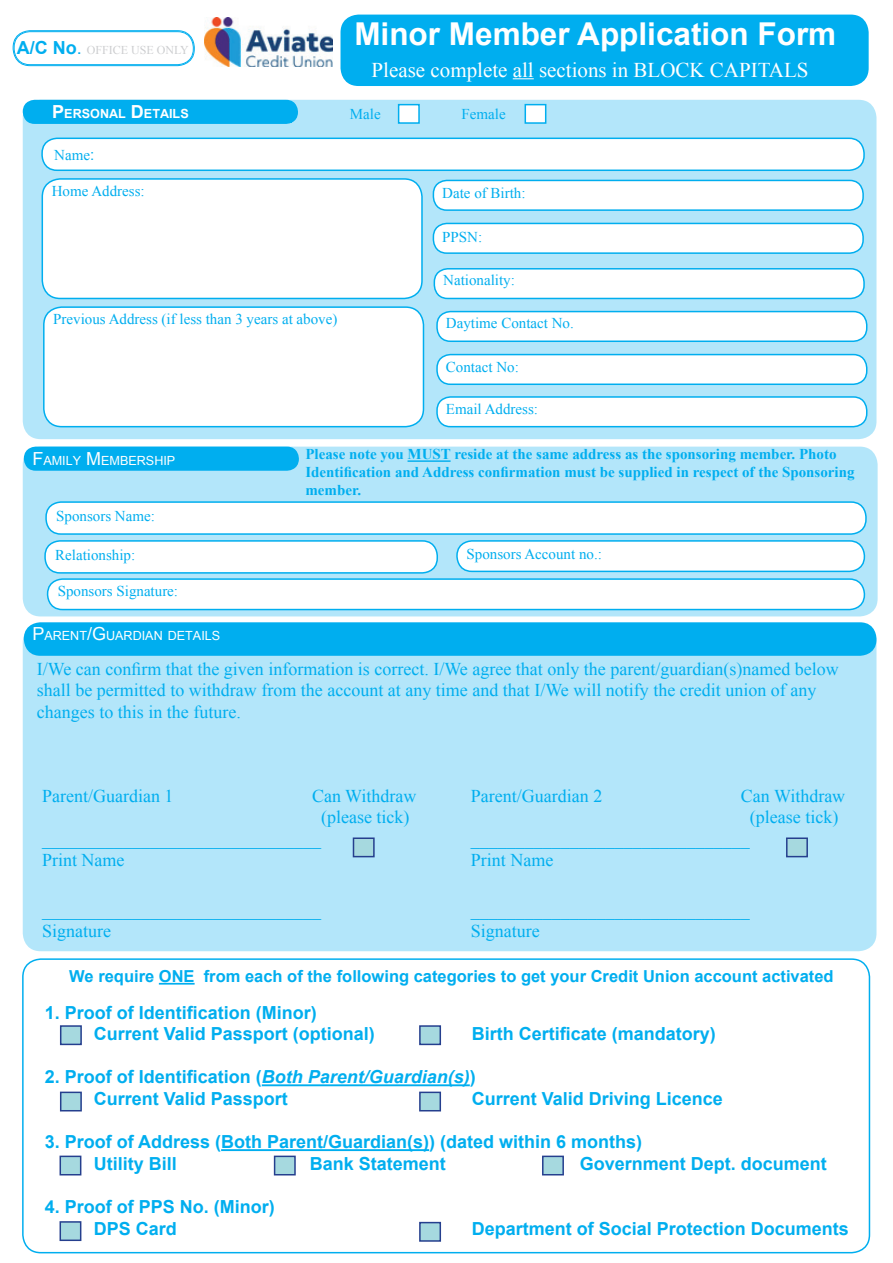
<style>
.page{position:relative;width:893px;height:1263px;background:#fff}
.page>*{position:absolute;margin:0;border:0;box-sizing:border-box;transform-origin:0 0}
.t1{font:700 31.5px "Arial";color:#fff}
.t2{font:21px "Times New Roman";color:#fff}
.t3{font:18px/21.6px "Times New Roman";color:#00aeef}
.t4{font:700 18px/21.6px "Arial";color:#00aeef}
.t5{font:700 16.5px "Arial";color:#00aeef}
.t6{font:15px "Times New Roman";color:#00aeef}
.t7{font:700 15px/18px "Times New Roman";color:#00aeef}
.t8{font:12.6px "Arial";color:#fff}
.t9{font:700 12.6px "Arial";color:#fff}
.t10{font:12px "Times New Roman";color:#cdced0}
.s1{font-family:"Arial";font-weight:700;font-size:18px;color:#00aeef}
.s2{font-family:"Arial";font-size:18px;color:#00aeef}
.s3{font-size:18px}
.s4{font-family:"Arial"}
.s5{font-style:italic}
</style>
<div class="page">
<div style="left:23px;top:625px;width:853px;height:326px;background:#b3e6fa;border-radius:18px"></div>
<div style="left:340px;top:15px;width:529px;height:71px;background:#00aeef;border-radius:18px"></div>
<svg style="left:513px;top:78px;width:21px;height:1px"></svg>
<div style="left:23px;top:447px;width:855px;height:169px;background:#b3e6fa;border-radius:18px"></div>
<div style="left:24px;top:447px;width:275px;height:24px;background:#00aeef;border-radius:12px"></div>
<div style="left:24px;top:622px;width:852px;height:34px;background:#00aeef;border-radius:17px"></div>
<div style="left:46px;top:502px;width:820px;height:32px;background:#fff;border-radius:15px"></div>
<div style="left:45px;top:501px;width:822px;height:34px;border:2px solid #00aeef;border-radius:15px"></div>
<div style="left:45px;top:541px;width:392px;height:32px;background:#fff;border-radius:15px"></div>
<div style="left:44px;top:540px;width:394px;height:34px;border:2px solid #00aeef;border-radius:15px"></div>
<div style="left:48px;top:579px;width:816px;height:30px;background:#fff;border-radius:15px"></div>
<div style="left:47px;top:578px;width:818px;height:32px;border:2px solid #00aeef;border-radius:15px"></div>
<div style="left:457px;top:541px;width:407px;height:30px;background:#fff;border-radius:15px"></div>
<div style="left:456px;top:540px;width:409px;height:32px;border:2px solid #00aeef;border-radius:15px"></div>
<hr style="left:408px;top:460px;width:43px;height:2px;background:#00aeef">
<div style="left:23px;top:100px;width:853px;height:339px;background:#b3e6fa;border-radius:18px"></div>
<div style="left:23px;top:100px;width:275px;height:24px;background:#00aeef;border-radius:12px"></div>
<div style="left:42px;top:138px;width:822px;height:32px;background:#fff;border-radius:15px"></div>
<div style="left:41px;top:138px;width:824px;height:33px;border:2px solid #00aeef;border-radius:15px"></div>
<div style="left:42px;top:179px;width:380px;height:119px;background:#fff;border-radius:18px"></div>
<div style="left:42px;top:178px;width:381px;height:121px;border:2px solid #00aeef;border-radius:18px"></div>
<div style="left:44px;top:307px;width:379px;height:120px;background:#fff;border-radius:18px"></div>
<div style="left:43px;top:306px;width:381px;height:121px;border:2px solid #00aeef;border-radius:18px"></div>
<div style="left:433px;top:180px;width:430px;height:30px;background:#fff;border-radius:14px"></div>
<div style="left:433px;top:180px;width:431px;height:31px;border:2px solid #00aeef;border-radius:14px"></div>
<div style="left:433px;top:223px;width:430px;height:30px;background:#fff;border-radius:14px"></div>
<div style="left:433px;top:223px;width:431px;height:31px;border:2px solid #00aeef;border-radius:14px"></div>
<div style="left:434px;top:269px;width:430px;height:29px;background:#fff;border-radius:14px"></div>
<div style="left:434px;top:268px;width:431px;height:31px;border:2px solid #00aeef;border-radius:14px"></div>
<div style="left:437px;top:312px;width:430px;height:29px;background:#fff;border-radius:14px"></div>
<div style="left:436px;top:311px;width:431px;height:31px;border:2px solid #00aeef;border-radius:14px"></div>
<div style="left:437px;top:355px;width:430px;height:29px;background:#fff;border-radius:14px"></div>
<div style="left:436px;top:354px;width:431px;height:31px;border:2px solid #00aeef;border-radius:14px"></div>
<div style="left:437px;top:397px;width:430px;height:30px;background:#fff;border-radius:14px"></div>
<div style="left:436px;top:396px;width:431px;height:31px;border:2px solid #00aeef;border-radius:14px"></div>
<div style="left:398px;top:104px;width:22px;height:20px;background:#fff;border:2px solid #00aeef"></div>
<div style="left:525px;top:104px;width:21px;height:20px;background:#fff;border:2px solid #00aeef"></div>
<div style="left:353px;top:837px;width:22px;height:20px;background:#a6d9df;border:2px solid #253f8e"></div>
<div style="left:22px;top:958px;width:848px;height:295px;border:2px solid #00aeef;border-radius:18px"></div>
<hr style="left:159px;top:983px;width:36px;height:1px;background:#00aeef">
<hr style="left:262px;top:1084px;width:208px;height:2px;background:#00aeef">
<hr style="left:221px;top:1149px;width:208px;height:2px;background:#00aeef">
<div style="left:60px;top:1025px;width:22px;height:20px;background:#a6d9df;border:2px solid #253f8e"></div>
<div style="left:60px;top:1091px;width:22px;height:20px;background:#a6d9df;border:2px solid #253f8e"></div>
<div style="left:419px;top:1091px;width:22px;height:20px;background:#a6d9df;border:2px solid #253f8e"></div>
<div style="left:60px;top:1155px;width:21px;height:20px;background:#a6d9df;border:2px solid #253f8e"></div>
<div style="left:60px;top:1221px;width:21px;height:20px;background:#a6d9df;border:2px solid #253f8e"></div>
<div style="left:419px;top:1222px;width:22px;height:20px;background:#a6d9df;border:2px solid #253f8e"></div>
<div style="left:419px;top:1025px;width:22px;height:20px;background:#a6d9df;border:2px solid #253f8e"></div>
<div style="left:274px;top:1155px;width:22px;height:20px;background:#a6d9df;border:2px solid #253f8e"></div>
<div style="left:542px;top:1155px;width:22px;height:20px;background:#a6d9df;border:2px solid #253f8e"></div>
<div style="left:786px;top:837px;width:22px;height:20px;background:#a6d9df;border:2px solid #253f8e"></div>
<div style="left:13px;top:30px;width:182px;height:36px;border:1px solid #00aeef;border-radius:17px"></div>
<div style="left:14px;top:32px;width:179px;height:33px;border:1px solid #00aeef;border-radius:16px"></div>
<img style="left:204px;top:17px;width:128px;height:49px">
<p class="t10" style="left:17px;top:42px;width:174px"><span class="s1">A/C No</span><span class="s2">.</span> OFFICE USE ONLY</p>
<p class="t9" style="left:52px;top:105px;width:138px"><span class="s3">P</span>ERSONAL <span class="s3">D</span>ETAILS</p>
<p class="t6" style="left:54px;top:145px;width:41px">Name<span class="s4">:</span></p>
<p class="t6" style="left:52px;top:181px;width:94px">Home Address:</p>
<p class="t6" style="left:53px;top:309px;width:286px">Previous Address (if less than 3 years at above)</p>
<h1 class="t1" style="left:354px;top:13px;width:483px">Minor Member Application Form</h1>
<p class="t2" style="left:372px;top:55px;width:438px">Please complete all sections in BLOCK CAPITALS</p>
<p class="t6" style="left:350px;top:103px;width:32px">Male</p>
<p class="t6" style="left:462px;top:103px;width:46px">Female</p>
<p class="t6" style="left:442px;top:183px;width:85px">Date of Birth:</p>
<p class="t6" style="left:442px;top:227px;width:42px">PPSN:</p>
<p class="t6" style="left:443px;top:270px;width:73px">Nationality:</p>
<p class="t6" style="left:446px;top:313px;width:129px">Daytime Contact No.</p>
<p class="t6" style="left:446px;top:357px;width:74px">Contact No:</p>
<p class="t6" style="left:446px;top:399px;width:94px">Email Address:</p>
<p class="t8" style="left:32px;top:452px;width:145px"><span class="s3">F</span>AMILY <span class="s3">M</span> EMBERSHIP</p>
<p class="t6" style="left:56px;top:506px;width:100px">Sponsors Name:</p>
<p class="t6" style="left:55px;top:545px;width:82px">Relationship:</p>
<p class="t6" style="left:58px;top:581px;width:122px">Sponsors Signature:</p>
<p class="t8" style="left:32px;top:628px;width:189px"><span class="s3">P</span>ARENT<span class="s3">/G</span>UARDIAN DETAILS</p>
<p class="t7" style="left:305px;top:445px;width:551px">Please note you MUST reside at the same address as the sponsoring member. Photo<br>Identification and Address confirmation must be supplied in respect of the Sponsoring member.</p>
<p class="t6" style="left:466px;top:544px;width:137px">Sponsors Account no.:</p>
<p class="t3" style="left:37px;top:658px;width:803px">I/We can confirm that the given information is correct. I/We agree that only the parent/guardian(s)named below shall be permitted to withdraw from the account at any time and that I/We will notify the credit union of any changes to this in the future.</p>
<p class="t3" style="left:42px;top:784px;width:133px">Parent/Guardian 1</p>
<p class="t3" style="left:312px;top:784px;width:106px">Can Withdraw</p>
<p class="t3" style="left:321px;top:806px;width:90px">(please tick)</p>
<p class="t3" style="left:42px;top:828px;width:280px">_______________________________</p>
<p class="t3" style="left:42px;top:849px;width:84px">Print Name</p>
<p class="t3" style="left:471px;top:784px;width:133px">Parent/Guardian 2</p>
<p class="t3" style="left:741px;top:784px;width:106px">Can Withdraw</p>
<p class="t3" style="left:750px;top:806px;width:90px">(please tick)</p>
<p class="t3" style="left:471px;top:828px;width:280px">_______________________________</p>
<p class="t3" style="left:471px;top:849px;width:84px">Print Name</p>
<p class="t3" style="left:42px;top:898px;width:280px">_______________________________<br>Signature</p>
<p class="t3" style="left:471px;top:898px;width:280px">_______________________________<br>Signature</p>
<p class="t5" style="left:69px;top:965px;width:766px">We require ONE from each of the following categories to get your Credit Union account activated</p>
<p class="t4" style="left:94px;top:1002px;width:283px;text-indent:-49px">1. Proof of Identification (Minor)<br>Current Valid Passport (optional)</p>
<p class="t4" style="left:472px;top:1023px;width:246px">Birth Certificate (mandatory)</p>
<p class="t4" style="left:94px;top:1067px;width:384px;text-indent:-49px">2. Proof of Identification (<span class="s5">Both Parent/Guardian(s)</span>)<br>Current Valid Passport</p>
<p class="t4" style="left:472px;top:1088px;width:253px">Current Valid Driving Licence</p>
<p class="t4" style="left:94px;top:1131px;width:550px;text-indent:-49px">3. Proof of Address (Both Parent/Guardian(s)) (dated within 6 months)<br>Utility Bill</p>
<p class="t4" style="left:310px;top:1153px;width:138px">Bank Statement</p>
<p class="t4" style="left:580px;top:1153px;width:249px">Government Dept. document</p>
<p class="t4" style="left:94px;top:1196px;width:183px;text-indent:-49px">4. Proof of PPS No. (Minor)<br>DPS Card</p>
<p class="t4" style="left:472px;top:1218px;width:379px">Department of Social Protection Documents</p>
</div>
